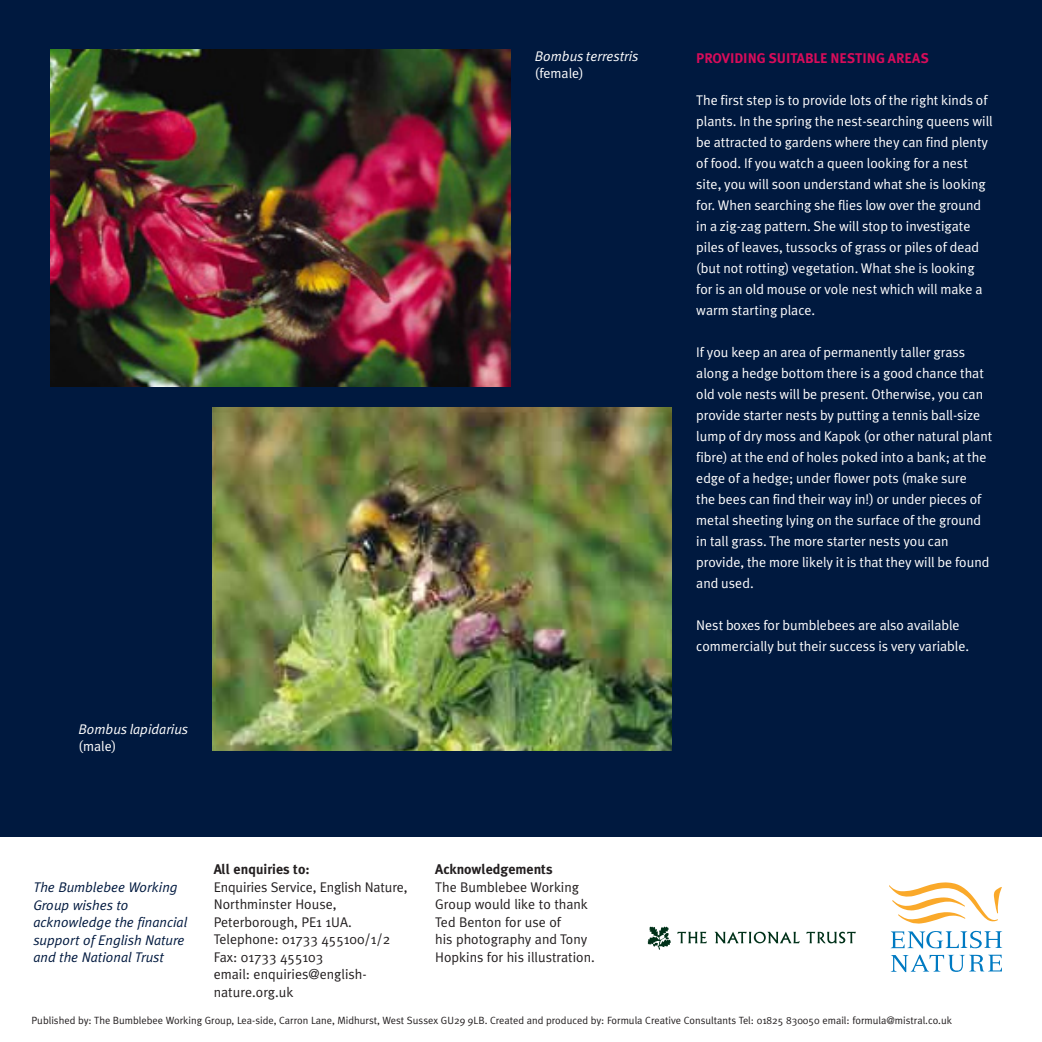
<style>
.page{position:relative;width:1042px;height:1042px;background:#fff}
.page>*{position:absolute;margin:0;border:0;box-sizing:border-box;transform-origin:0 0}
.t1{font:14px/21px "Meta Plus Normal";color:#fff}
.t2{font:14px/17.5px "Meta Plus Normal";color:#231f20}
.t3{font:italic 14px/17.5px "Meta Plus Normal";color:#00193f}
.t4{font:italic 14px "Meta Plus Normal";color:#fff}
.t5{font:700 14px "Meta Plus";color:#231f20}
.t6{font:700 14px "Meta Plus";color:#d80c5a}
.t7{font:10.5px "Meta Plus Normal";color:#231f20}
</style>
<div class="page">
<div style="left:0;top:0;width:1041px;height:836px;background:#00193f"></div>
<svg style="left:889px;top:882px;width:112px;height:41px"></svg>
<svg style="left:890px;top:930px;width:112px;height:42px"></svg>
<svg style="left:677px;top:931px;width:30px;height:12px"></svg>
<svg style="left:714px;top:931px;width:85px;height:12px"></svg>
<svg style="left:806px;top:931px;width:49px;height:12px"></svg>
<svg style="left:647px;top:926px;width:23px;height:23px"></svg>
<img style="left:212px;top:407px;width:459px;height:343px">
<img style="left:51px;top:50px;width:459px;height:336px">
<p class="t4" style="left:535px;top:49px;width:105px">Bombus terrestris</p>
<p class="t1" style="left:535px;top:63px;width:50px">(female)</p>
<p class="t4" style="left:79px;top:722px;width:111px">Bombus lapidarius</p>
<p class="t1" style="left:79px;top:736px;width:39px">(male)</p>
<p class="t3" style="left:33px;top:878px;width:155px">The Bumblebee Working<br>Group wishes to acknowledge the financial support of English Nature and the National Trust</p>
<p class="t5" style="left:214px;top:862px;width:97px">All enquiries to:</p>
<p class="t2" style="left:214px;top:878px;width:195px">Enquiries Service, English Nature,<br>Northminster House,<br>Peterborough, PE1 1UA.<br>Telephone: 01733 455100/1/2<br>Fax: 01733 455103<br>email: enquiries@english&shy;nature.org.uk</p>
<p class="t5" style="left:435px;top:862px;width:119px">Acknowledgements</p>
<p class="t2" style="left:435px;top:878px;width:161px">The Bumblebee Working<br>Group would like to thank<br>Ted Benton for use of<br>his photography and Tony<br>Hopkins for his illustration.</p>
<p class="t6" style="left:696px;top:52px;width:234px">PROVIDING SUITABLE NESTING AREAS</p>
<p class="t1" style="left:696px;top:90px;width:298px">The first step is to provide lots of the right kinds of plants. In the spring the nest-searching queens will be attracted to gardens where they can find plenty of food. If you watch a queen looking for a nest site, you will soon understand what she is looking for. When searching she flies low over the ground in a zig-zag pattern. She will stop to investigate piles of leaves, tussocks of grass or piles of dead (but not rotting) vegetation. What she is looking for is an old mouse or vole nest which will make a warm starting place.</p>
<p class="t1" style="left:696px;top:342px;width:297px">If you keep an area of permanently taller grass along a hedge bottom there is a good chance that old vole nests will be present. Otherwise, you can provide starter nests by putting a tennis ball-size lump of dry moss and Kapok (or other natural plant fibre) at the end of holes poked into a bank; at the edge of a hedge; under flower pots (make sure<br>the bees can find their way in!) or under pieces of metal sheeting lying on the surface of the ground in tall grass. The more starter nests you can provide, the more likely it is that they will be found and used.</p>
<p class="t1" style="left:696px;top:615px;width:274px">Nest boxes for bumblebees are also available commercially but their success is very variable.</p>
<p class="t7" style="left:32px;top:1015px;width:921px">Published by: The Bumblebee Working Group, Lea-side, Carron Lane, Midhurst, West Sussex GU29 9LB. Created and produced by: Formula Creative Consultants Tel: 01825 830050 email: formula@mistral.co.uk</p>
</div>
